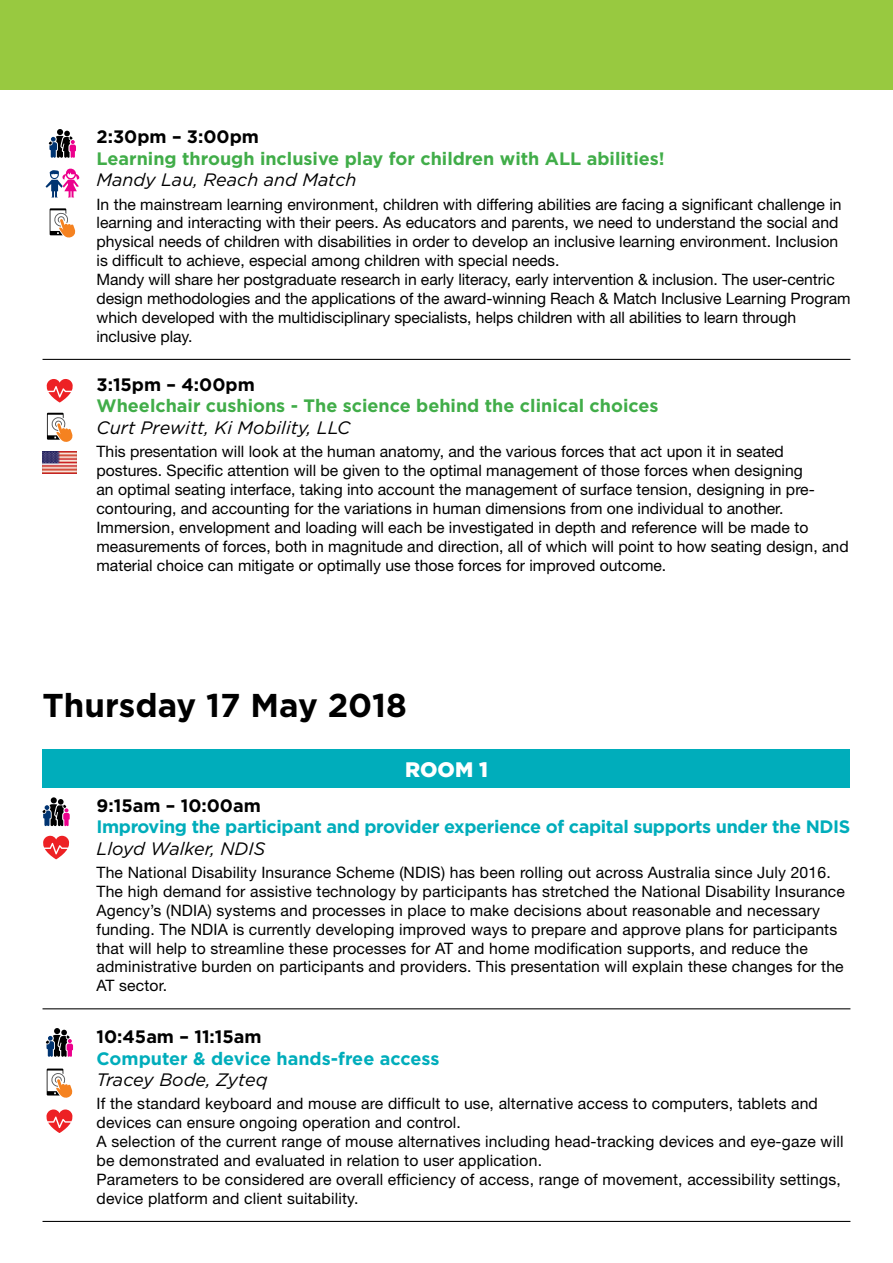
<style>
.page{position:relative;width:893px;height:1263px;background:#fff}
.page>*{position:absolute;margin:0;border:0;box-sizing:border-box;transform-origin:0 0}
.t1{font:700 33px "Gotham";color:#000}
.t2{font:900 21px "Gotham";color:#fff}
.t3{font:700 18px "Gotham";color:#41ad49}
.t4{font:italic 18px "Gotham";color:#000}
.t5{font:700 18px "Gotham";letter-spacing:-.02em;color:#00adbb}
.t6{font:700 18px "Gotham";color:#000}
.t7{font:700 18px "Gotham";color:#00adbb}
.t8{font:15.75px/18.9px "Helvetica Neue";color:#000}
</style>
<div class="page">
<div style="left:0;top:0;width:893px;height:89px;background:#98c940"></div>
<hr style="left:43px;top:359px;width:807px;height:1px;background:#000">
<svg style="left:49px;top:129px;width:27px;height:29px"></svg>
<svg style="left:46px;top:169px;width:34px;height:28px"></svg>
<svg style="left:50px;top:208px;width:26px;height:30px"></svg>
<img style="left:43px;top:451px;width:34px;height:23px">
<svg style="left:47px;top:413px;width:26px;height:29px"></svg>
<svg style="left:46px;top:379px;width:27px;height:23px"></svg>
<hr style="left:43px;top:1008px;width:807px;height:1px;background:#000">
<hr style="left:43px;top:1221px;width:807px;height:1px;background:#000">
<div style="left:43px;top:749px;width:807px;height:38px;background:#00adbb"></div>
<svg style="left:42px;top:797px;width:28px;height:29px"></svg>
<svg style="left:43px;top:836px;width:26px;height:23px"></svg>
<svg style="left:46px;top:1028px;width:27px;height:29px"></svg>
<svg style="left:47px;top:1068px;width:26px;height:30px"></svg>
<svg style="left:46px;top:1109px;width:27px;height:24px"></svg>
<p class="t6" style="left:97px;top:126px;width:164px">2:30pm – 3:00pm</p>
<p class="t3" style="left:97px;top:148px;width:570px">Learning through inclusive play for children with ALL abilities!</p>
<p class="t4" style="left:97px;top:170px;width:261px">Mandy Lau, Reach and Match</p>
<p class="t8" style="left:97px;top:194px;width:755px">In the mainstream learning environment, children with differing abilities are facing a significant challenge in learning and interacting with their peers. As educators and parents, we need to understand the social and physical needs of children with disabilities in order to develop an inclusive learning environment. Inclusion is difficult to achieve, especial among children with special needs.<br>Mandy will share her postgraduate research in early literacy, early intervention &amp; inclusion. The user-centric design methodologies and the applications of the award-winning Reach &amp; Match Inclusive Learning Program which developed with the multidisciplinary specialists, helps children with all abilities to learn through inclusive play.</p>
<p class="t6" style="left:97px;top:374px;width:160px">3:15pm – 4:00pm</p>
<p class="t3" style="left:97px;top:396px;width:563px">Wheelchair cushions - The science behind the clinical choices</p>
<p class="t4" style="left:97px;top:418px;width:255px">Curt Prewitt, Ki Mobility, LLC</p>
<p class="t8" style="left:97px;top:442px;width:754px">This presentation will look at the human anatomy, and the various forces that act upon it in seated postures. Specific attention will be given to the optimal management of those forces when designing<br>an optimal seating interface, taking into account the management of surface tension, designing in pre&shy;contouring, and accounting for the variations in human dimensions from one individual to another.<br>Immersion, envelopment and loading will each be investigated in depth and reference will be made to measurements of forces, both in magnitude and direction, all of which will point to how seating design, and material choice can mitigate or optimally use those forces for improved outcome.</p>
<h1 class="t1" style="left:43px;top:686px;width:366px">Thursday 17 May 2018</h1>
<h2 class="t2" style="left:405px;top:757px;width:84px">ROOM 1</h2>
<p class="t6" style="left:97px;top:795px;width:166px">9:15am – 10:00am</p>
<p class="t5" style="left:97px;top:816px;width:755px">Improving the participant and provider experience of capital supports under the NDIS</p>
<p class="t4" style="left:97px;top:838px;width:170px">Lloyd Walker, NDIS</p>
<p class="t8" style="left:97px;top:863px;width:750px">The National Disability Insurance Scheme (NDIS) has been rolling out across Australia since July 2016.<br>The high demand for assistive technology by participants has stretched the National Disability Insurance Agency’s (NDIA) systems and processes in place to make decisions about reasonable and necessary funding. The NDIA is currently developing improved ways to prepare and approve plans for participants that will help to streamline these processes for AT and home modification supports, and reduce the administrative burden on participants and providers. This presentation will explain these changes for the AT sector.</p>
<p class="t6" style="left:97px;top:1026px;width:167px">10:45am – 11:15am</p>
<p class="t7" style="left:97px;top:1048px;width:344px">Computer &amp; device hands-free access</p>
<p class="t4" style="left:97px;top:1070px;width:173px">Tracey Bode, Zyteq</p>
<p class="t8" style="left:97px;top:1094px;width:748px">If the standard keyboard and mouse are difficult to use, alternative access to computers, tablets and devices can ensure ongoing operation and control.<br>A selection of the current range of mouse alternatives including head-tracking devices and eye-gaze will be demonstrated and evaluated in relation to user application.<br>Parameters to be considered are overall efficiency of access, range of movement, accessibility settings, device platform and client suitability.</p>
</div>
